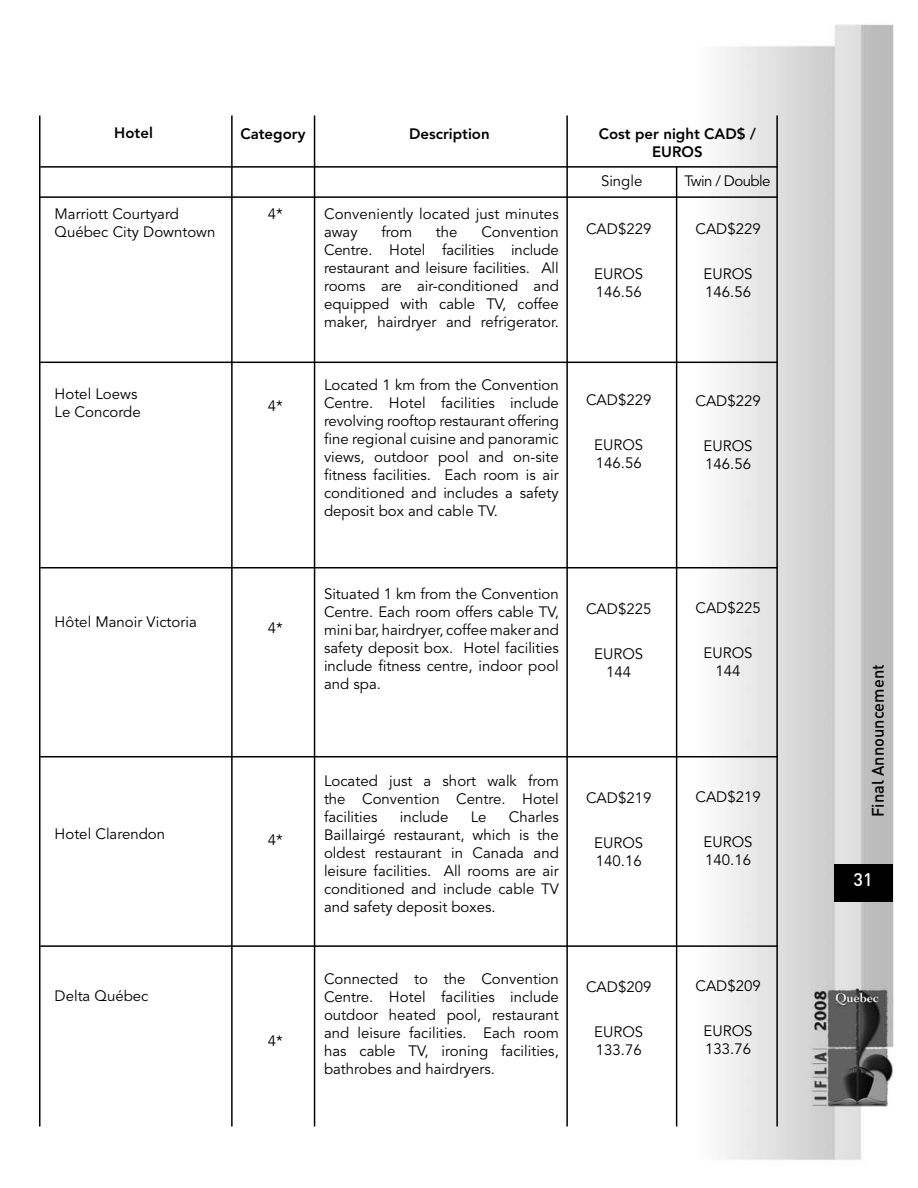
<style>
.page{position:relative;width:918px;height:1188px;background:#fff}
.page>*{position:absolute;margin:0;border:0;box-sizing:border-box;transform-origin:0 0}
.t1{font:500 18px "DIN";color:#fff}
.t2{font:500 16.5px "DIN";color:#000}
.t3{font:15px/18px "Avenir";color:#000}
.t4{font:800 15px/18px "Avenir";color:#000;text-align:center}
.t5{font:15px "Avenir";letter-spacing:-.04em;color:#000}
</style>
<div class="page">
<img style="left:54px;top:24px;width:840px;height:1136px">
<div style="left:834px;top:865px;width:59px;height:37px;background:#000"></div>
<hr style="left:40px;top:166px;width:738px;height:2px;background:#000">
<hr style="left:40px;top:196px;width:738px;height:2px;background:#000">
<hr style="left:231px;top:116px;width:2px;height:1010px;background:#000">
<hr style="left:39px;top:116px;width:1px;height:1010px;background:#000">
<hr style="left:314px;top:116px;width:1px;height:1010px;background:#000">
<hr style="left:566px;top:116px;width:2px;height:1010px;background:#000">
<hr style="left:776px;top:116px;width:2px;height:1010px;background:#000">
<hr style="left:676px;top:166px;width:1px;height:960px;background:#000">
<hr style="left:40px;top:362px;width:738px;height:1px;background:#000">
<hr style="left:40px;top:567px;width:738px;height:1px;background:#000">
<hr style="left:40px;top:756px;width:738px;height:2px;background:#000">
<hr style="left:40px;top:945px;width:738px;height:2px;background:#000">
<p class="t4" style="left:114px;top:124px;width:40px">Hotel</p>
<p class="t4" style="left:240px;top:125px;width:66px">Category</p>
<p class="t4" style="left:409px;top:125px;width:82px">Description</p>
<p class="t3" style="left:55px;top:206px;width:162px">Marriott Courtyard<br>Québec City Downtown</p>
<p class="t3" style="left:55px;top:386px;width:88px">Hotel Loews<br>Le Concorde</p>
<p class="t3" style="left:55px;top:614px;width:144px">Hôtel Manoir Victoria</p>
<p class="t3" style="left:268px;top:206px;width:16px">4*</p>
<p class="t3" style="left:268px;top:398px;width:16px">4*</p>
<p class="t3" style="left:268px;top:620px;width:16px">4*</p>
<p class="t3" style="left:324px;top:206px;width:236px">Conveniently located just minutes away</p>
<p class="t3" style="left:381px;top:224px;width:32px">from</p>
<p class="t3" style="left:436px;top:224px;width:23px">the</p>
<p class="t3" style="left:324px;top:224px;width:236px;text-align:justify;text-indent:157px">Convention Centre. Hotel facilities include restaurant and leisure facilities. All rooms are air-conditioned and equipped with cable TV, coffee maker, hairdryer and refrigerator.</p>
<p class="t3" style="left:324px;top:377px;width:236px;text-align:justify">Located 1 km from the Convention Centre. Hotel facilities include revolving rooftop restaurant offering fine regional cuisine and panoramic views, outdoor pool and on-site fitness facilities. Each room is air conditioned and includes a safety deposit box and cable TV.</p>
<p class="t3" style="left:324px;top:585px;width:236px;text-align:justify">Situated 1 km from the Convention Centre. Each room offers cable TV, mini bar, hairdryer, coffee maker and safety deposit box. Hotel facilities include fitness centre, indoor pool and spa.</p>
<p class="t4" style="left:599px;top:125px;width:159px">Cost per night CAD$ /<br>EUROS</p>
<p class="t3" style="left:601px;top:173px;width:43px">Single</p>
<p class="t5" style="left:685px;top:172px;width:87px">Twin / Double</p>
<p class="t3" style="left:586px;top:221px;width:67px">CAD$229</p>
<p class="t3" style="left:594px;top:266px;width:50px">EUROS<br>146.56</p>
<p class="t3" style="left:586px;top:392px;width:67px">CAD$229</p>
<p class="t3" style="left:594px;top:437px;width:50px">EUROS<br>146.56</p>
<p class="t3" style="left:695px;top:220px;width:67px">CAD$229</p>
<p class="t3" style="left:704px;top:265px;width:50px">EUROS<br>146.56</p>
<p class="t3" style="left:695px;top:393px;width:67px">CAD$229</p>
<p class="t3" style="left:704px;top:438px;width:50px">EUROS<br>146.56</p>
<p class="t3" style="left:586px;top:600px;width:67px">CAD$225</p>
<p class="t3" style="left:594px;top:645px;width:50px;text-align:center">EUROS<br>144</p>
<p class="t3" style="left:695px;top:600px;width:67px">CAD$225</p>
<p class="t3" style="left:704px;top:645px;width:50px;text-align:center">EUROS<br>144</p>
<p class="t3" style="left:55px;top:825px;width:112px">Hotel Clarendon</p>
<p class="t3" style="left:55px;top:987px;width:95px">Delta Québec</p>
<p class="t3" style="left:268px;top:831px;width:16px">4*</p>
<p class="t3" style="left:268px;top:1032px;width:16px">4*</p>
<p class="t3" style="left:324px;top:773px;width:236px;text-align:justify">Located just a short walk from the Convention Centre. Hotel facilities</p>
<p class="t3" style="left:324px;top:809px;width:236px;text-align:justify;text-indent:185px">Charles Baillairgé restaurant, which is the oldest restaurant in Canada and leisure facilities. All rooms are air conditioned and include cable TV and safety deposit boxes.</p>
<p class="t3" style="left:400px;top:809px;width:50px">include</p>
<p class="t3" style="left:471px;top:809px;width:17px">Le</p>
<p class="t3" style="left:324px;top:971px;width:236px;text-align:justify">Connected to the Convention Centre. Hotel facilities include outdoor heated pool, restaurant and leisure facilities. Each room has cable TV, ironing facilities, bathrobes and hairdryers.</p>
<p class="t3" style="left:586px;top:789px;width:67px">CAD$219</p>
<p class="t3" style="left:594px;top:834px;width:50px">EUROS<br>140.16</p>
<p class="t3" style="left:586px;top:978px;width:67px">CAD$209</p>
<p class="t3" style="left:594px;top:1023px;width:50px">EUROS<br>133.76</p>
<p class="t3" style="left:695px;top:789px;width:67px">CAD$219</p>
<p class="t3" style="left:704px;top:834px;width:50px">EUROS<br>140.16</p>
<p class="t3" style="left:695px;top:978px;width:67px">CAD$209</p>
<p class="t3" style="left:704px;top:1023px;width:50px">EUROS<br>133.76</p>
<p class="t2" style="left:867px;top:817px;width:154px;rotate:-90deg">Final Announcement</p>
<p class="t1" style="left:854px;top:868px;width:9px">31</p>
</div>
